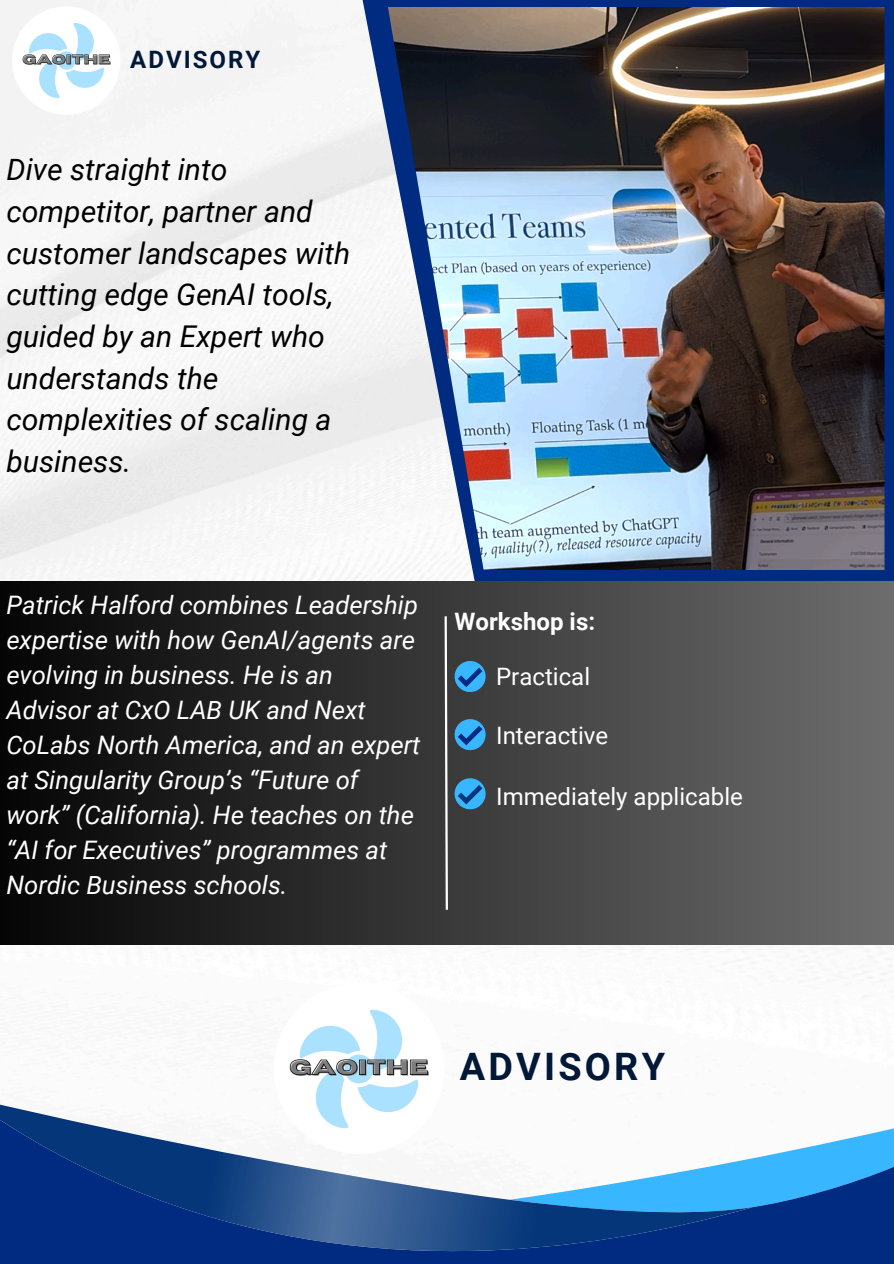
<style>
.page{position:relative;width:894px;height:1264px;background:#fff}
.page>*{position:absolute;margin:0;border:0;box-sizing:border-box;transform-origin:0 0}
.t1{font:700 37.8px "Roboto";letter-spacing:.085em;color:#011837}
.t2{font:italic 30px/41.7px "Roboto";color:#000}
.t3{font:italic 25.5px/34.8px "Roboto";color:#fff}
.t4{font:24px "Roboto";color:#fff}
.t5{font:700 24px "Roboto";color:#fff}
.t6{font:700 24px "Roboto";letter-spacing:.085em;color:#011837}
</style>
<div class="page">
<img style="left:0;top:0;width:893px;height:997px">
<svg style="left:351px;top:0;width:542px;height:581px"></svg>
<div style="left:0;top:581px;width:893px;height:363px;background:linear-gradient(to right,#050505,#6d6d6d)"></div>
<img style="left:388px;top:7px;width:496px;height:563px">
<svg style="left:753px;top:1128px;width:140px;height:135px;background:#3173ba"></svg>
<svg style="left:0;top:1104px;width:753px;height:159px"></svg>
<svg style="left:443px;top:614px;width:42px;height:298px;background:#465967"></svg>
<img style="left:12px;top:6px;width:108px;height:109px;border-radius:50%">
<img style="left:273px;top:983px;width:171px;height:171px;border-radius:50%">
<p class="t6" style="left:130px;top:46px;width:132px">ADVISORY</p>
<h3 class="t2" style="left:6px;top:149px;width:345px">Dive straight into competitor, partner and customer landscapes with cutting edge GenAI tools, guided by an Expert who understands the complexities of scaling a business.</h3>
<p class="t3" style="left:6px;top:588px;width:415px">Patrick Halford combines Leadership expertise with how GenAI/agents are evolving in business. He is an Advisor at CxO LAB UK and Next CoLabs North America, and an expert at Singularity Group’s “Future of work” (California). He teaches on the “AI for Executives” programmes at Nordic Business schools.</p>
<h2 class="t5" style="left:454px;top:607px;width:142px">Workshop is:</h2>
<h1 class="t4" style="left:496px;top:663px;width:95px">Practical</h1>
<p class="t4" style="left:496px;top:721px;width:114px">Interactive</p>
<p class="t4" style="left:496px;top:782px;width:248px">Immediately applicable</p>
<p class="t1" style="left:459px;top:1045px;width:207px">ADVISORY</p>
</div>
